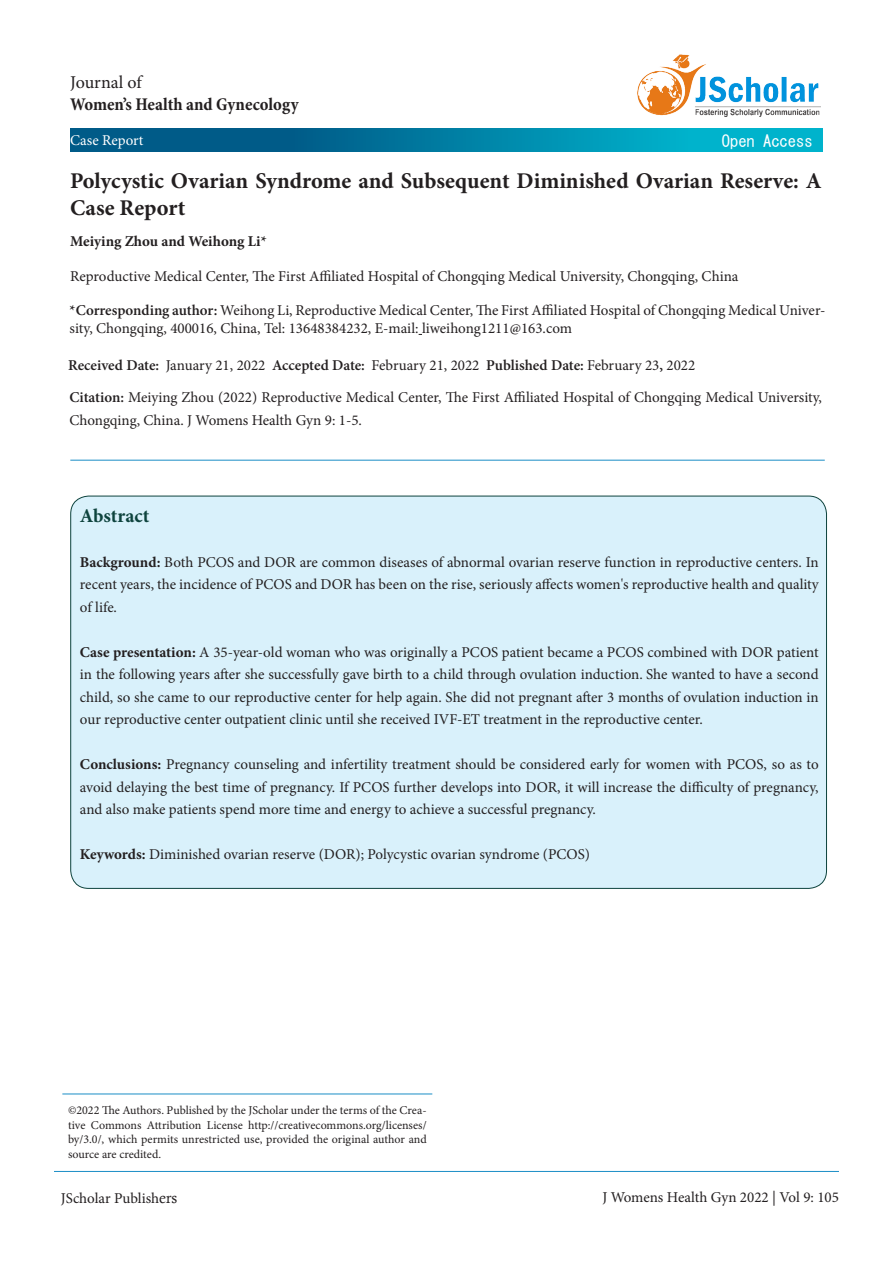
<style>
.page{position:relative;width:893px;height:1263px;background:#fff}
.page>*{position:absolute;margin:0;border:0;box-sizing:border-box;transform-origin:0 0}
.t1{font:700 22.5px/27px "Minion Pro";color:#231f20}
.t2{font:700 19.5px "Minion Pro";color:#0d433d}
.t3{font:700 condensed 18px/21.6px "Minion Pro";color:#231f20}
.t4{font:16.5px "MS Gothic";color:#fff}
.t5{font:15px/22.5px "Minion Pro";color:#231f20;text-align:justify}
.t6{font:700 15px "Minion Pro";letter-spacing:-.005em;color:#231f20}
.t7{font:15px "Minion Pro";letter-spacing:.005em;color:#fff}
.t8{font:12px/14.4px "Minion Pro";color:#231f20;text-align:justify}
.s1{font-weight:400;font-stretch:normal}
.s2{font-weight:600}
.s3{font-weight:700}
.s4{font-family:"Calisto"}
</style>
<div class="page">
<hr style="left:54px;top:1171px;width:785px;height:1px;background:#1a8dc6">
<hr style="left:70px;top:460px;width:755px;height:1px;background:#1a8dc6">
<img style="left:637px;top:54px;width:184px;height:63px">
<hr style="left:62px;top:1093px;width:370px;height:1px;background:#1a8dc6">
<svg style="left:70px;top:129px;width:753px;height:23px;background:#0081a5"></svg>
<div style="left:71px;top:496px;width:755px;height:392px;background:#d9f1fb;border-radius:18px"></div>
<p class="t3" style="left:70px;top:72px;width:230px"><span class="s1">Journal of<br></span>Women’s Health and Gynecology</p>
<p class="t7" style="left:70px;top:130px;width:75px">Case Report</p>
<p class="t4" style="left:722px;top:133px;width:92px">Open Access</p>
<p class="t1" style="left:70px;top:167px;width:753px">Polycystic Ovarian Syndrome and Subsequent Diminished Ovarian Reserve: A<br>Case Report</p>
<p class="t6" style="left:70px;top:230px;width:198px">Meiying Zhou and Weihong Li*</p>
<p class="t5" style="left:70px;top:265px;width:670px">Reproductive Medical Center, The First Affiliated Hospital of Chongqing Medical University, Chongqing, China</p>
<p class="t5" style="left:70px;top:301px;width:757px;line-height:18px"><span class="s2">*Corresponding author:</span> Weihong Li, Reproductive Medical Center, The First Affiliated Hospital of Chongqing Medical Univer&shy;sity, Chongqing, 400016, China, Tel: 13648384232, E-mail: liweihong1211@163.com</p>
<p class="t5" style="left:68px;top:354px;width:629px"><span class="s2">Received Date:</span> January 21, 2022 <span class="s2">Accepted Date:</span> February 21, 2022 <span class="s2">Published Date:</span> February 23<span class="s2">,</span> 2022</p>
<p class="t5" style="left:69px;top:386px;width:754px"><span class="s2">Citation:</span> Meiying Zhou (2022) Reproductive Medical Center, The First Affiliated Hospital of Chongqing Medical University,<br>Chongqing, China. J Womens Health Gyn 9: 1-5.</p>
<p class="t2" style="left:80px;top:502px;width:71px">Abstract</p>
<p class="t5" style="left:80px;top:551px;width:740px"><span class="s3">Background:</span> Both PCOS and DOR are common diseases of abnormal ovarian reserve function in reproductive centers. In recent years, the incidence of PCOS and DOR has been on the rise, seriously affects women's reproductive health and quality of life.</p>
<p class="t5" style="left:80px;top:641px;width:740px"><span class="s3">Case presentation:</span> A 35-year-old woman who was originally a PCOS patient became a PCOS combined with DOR patient in the following years after she successfully gave birth to a child through ovulation induction. She wanted to have a second child, so she came to our reproductive center for help again. She did not pregnant after 3 months of ovulation induction in our reproductive center outpatient clinic until she received IVF-ET treatment in the reproductive center.</p>
<p class="t5" style="left:80px;top:753px;width:740px"><span class="s3">Conclusions:</span> Pregnancy counseling and infertility treatment should be considered early for women with PCOS, so as to avoid delaying the best time of pregnancy. If PCOS further develops into DOR, it will increase the difficulty of pregnancy, and also make patients spend more time and energy to achieve a successful pregnancy.</p>
<p class="t5" style="left:80px;top:843px;width:512px"><span class="s3">Keywords:</span> Diminished ovarian reserve (DOR); Polycystic ovarian syndrome (PCOS)</p>
<p class="t8" style="left:68px;top:1103px;width:360px">©2022 The Authors. Published by the JScholar under the terms of the Crea&shy;tive Commons Attribution License http://creativecommons.org/licenses/ by/3.0/, which permits unrestricted use, provided the original author and source are credited.</p>
<p class="t5" style="left:61px;top:1186px;width:118px">JScholar Publish<span class="s4">ers</span></p>
<p class="t5" style="left:602px;top:1186px;width:238px">J Womens Health Gyn 2022 | Vol 9: 105</p>
</div>
